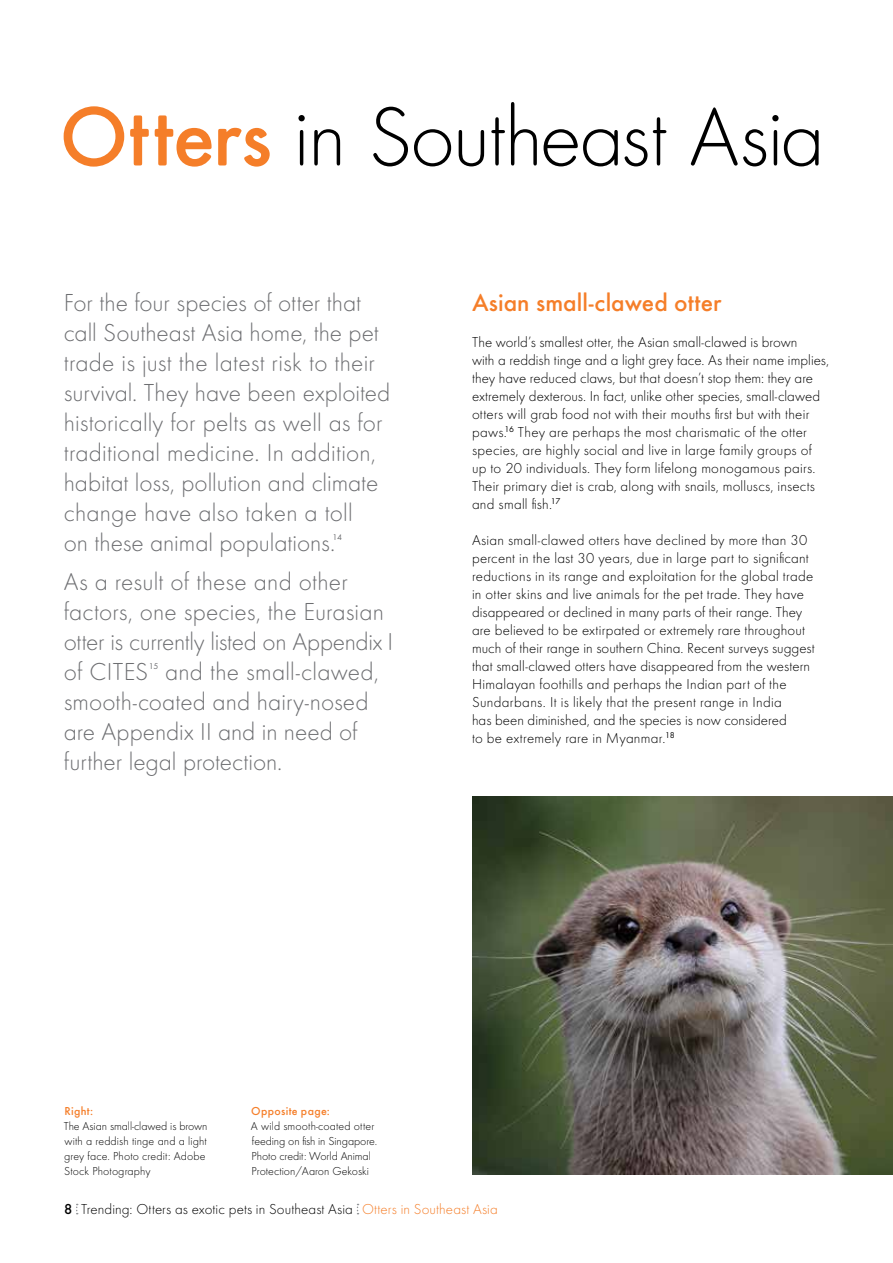
<style>
.page{position:relative;width:893px;height:1263px;background:#fff}
.page>*{position:absolute;margin:0;border:0;box-sizing:border-box;transform-origin:0 0}
.t1{font:300 87px "Futura Round";letter-spacing:-.025em;color:#000}
.t2{font:300 25.5px/30px "Futura Round";color:#6d6e71}
.t3{font:500 25.5px "Futura Round";color:#f57e29}
.t4{font:300 15px/18px "Futura Round";letter-spacing:.01em;color:#000}
.t5{font:300 12px/15px "Futura Round";color:#000}
.t6{font:500 12px "Futura Round";letter-spacing:.025em;color:#f57e29}
.t7{font:8.7px "Futura Round";color:#6d6e71}
.s1{font-weight:500;color:#f57e29}
.s2{font-weight:500}
.s3{color:#f57e29}
</style>
<div class="page">
<svg style="left:76px;top:1204px;width:2px;height:10px"></svg>
<svg style="left:357px;top:1204px;width:2px;height:10px"></svg>
<img style="left:472px;top:797px;width:421px;height:378px">
<h1 class="t1" style="left:60px;top:80px;width:767px"><span class="s1">Otters</span> in Southeast Asia</h1>
<p class="t2" style="left:64px;top:287px;width:328px">For the four species of otter that call Southeast Asia home, the pet trade is just the latest risk to their survival. They have been exploited historically for pelts as well as for traditional medicine. In addition, habitat loss, pollution and climate change have also taken a toll<br>on these animal populations.</p>
<p class="t7" style="left:332px;top:531px;width:11px">14</p>
<h2 class="t2" style="left:64px;top:565px;width:331px">As a result of these and other factors, one species, the Eurasian otter is currently listed on Appendix I of CITES</h2>
<h2 class="t2" style="left:64px;top:655px;width:317px;text-indent:101px">and the small-clawed, smooth-coated and hairy-nosed are Appendix II and in need of further legal protection.</h2>
<p class="t7" style="left:149px;top:659px;width:11px">15</p>
<h2 class="t3" style="left:472px;top:283px;width:251px">Asian small-clawed otter</h2>
<p class="t4" style="left:472px;top:332px;width:359px">The world’s smallest otter, the Asian small-clawed is brown<br>with a reddish tinge and a light grey face. As their name implies, they have reduced claws, but that doesn’t stop them: they are extremely dexterous. In fact, unlike other species, small-clawed otters will grab food not with their mouths first but with their paws.<sup>16</sup> They are perhaps the most charismatic of the otter species, are highly social and live in large family groups of up to 20 individuals. They form lifelong monogamous pairs.<br>Their primary diet is crab, along with snails, molluscs, insects and small fish.<sup>17</sup></p>
<p class="t4" style="left:472px;top:530px;width:344px">Asian small-clawed otters have declined by more than 30 percent in the last 30 years, due in large part to significant reductions in its range and exploitation for the global trade in otter skins and live animals for the pet trade. They have disappeared or declined in many parts of their range. They are believed to be extirpated or extremely rare throughout much of their range in southern China. Recent surveys suggest that small-clawed otters have disappeared from the western Himalayan foothills and perhaps the Indian part of the Sundarbans. It is likely that the present range in India<br>has been diminished, and the species is now considered<br>to be extremely rare in Myanmar.<sup>18</sup></p>
<p class="t6" style="left:65px;top:1102px;width:30px">Right:</p>
<p class="t5" style="left:64px;top:1118px;width:145px">The Asian small-clawed is brown with a reddish tinge and a light grey face. Photo credit: Adobe<br>Stock Photography</p>
<p class="t6" style="left:251px;top:1102px;width:80px">Opposite page:</p>
<p class="t5" style="left:251px;top:1118px;width:128px">A wild smooth-coated otter feeding on fish in Singapore.<br>Photo credit: World Animal<br>Protection/Aaron Gekoski</p>
<p class="t4" style="left:64px;top:1200px;width:435px"><span class="s2">8</span> Trending: Otters as exotic pets in Southeast Asia <span class="s3">Otters in Southeast Asia</span></p>
</div>
